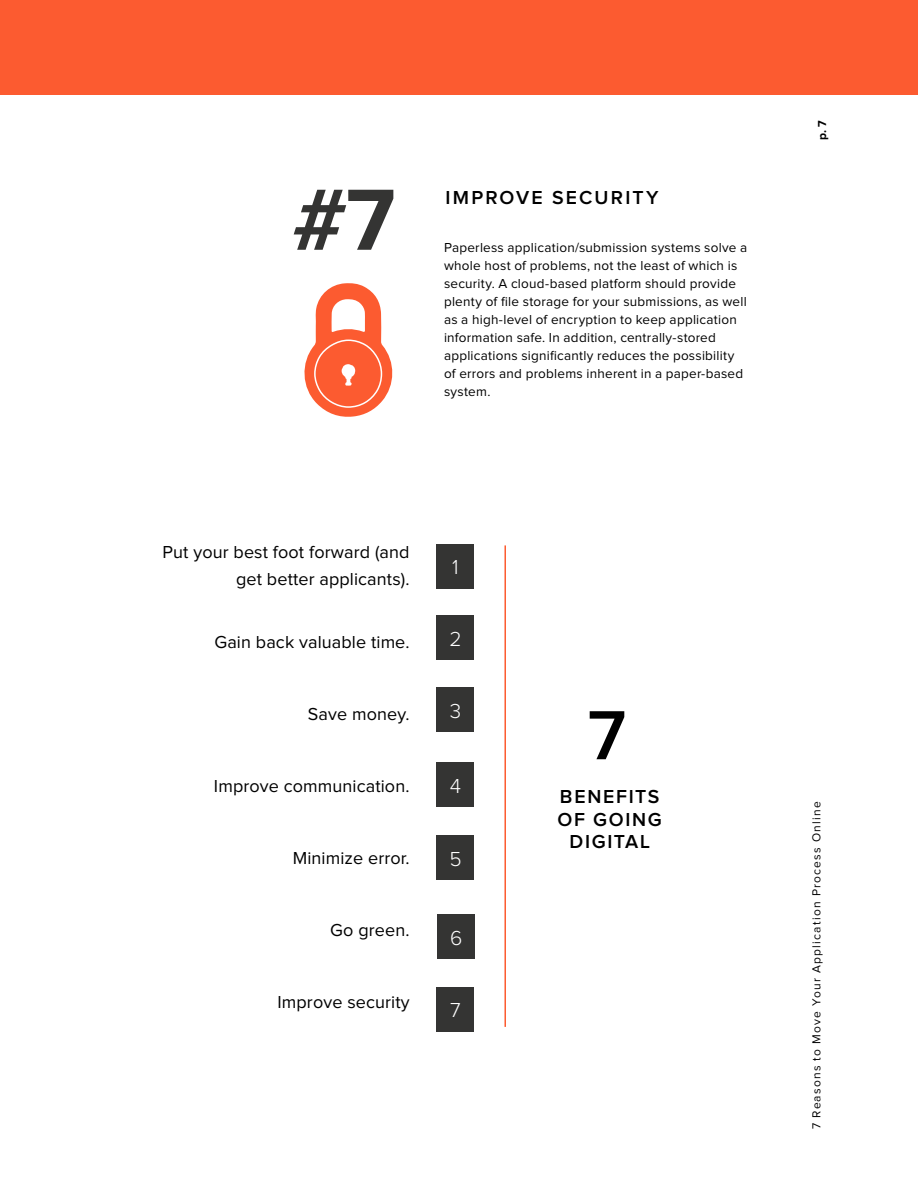
<style>
.page{position:relative;width:918px;height:1188px;background:#fff}
.page>*{position:absolute;margin:0;border:0;box-sizing:border-box;transform-origin:0 0}
.t1{font:700 90px "Proxima Nova";color:#343433}
.t2{font:600 72px "Proxima Nova";color:#000}
.t3{font:300 21px "Proxima Nova";color:#fff}
.t4{font:600 19.5px/22.5px "Proxima Nova";letter-spacing:.09em;color:#000;text-align:center}
.t5{font:600 19.5px "Proxima Nova";letter-spacing:.115em;color:#000}
.t6{font:18px/27px "Proxima Nova";letter-spacing:.005em;color:#000;text-align:right}
.t7{font:13.5px/18px "Proxima Nova";letter-spacing:.015em;color:#000}
.t8{font:12px "Proxima Nova";letter-spacing:.1em;color:#000}
.t9{font:700 12px "Proxima Nova";color:#000}
</style>
<div class="page">
<div style="left:0;top:0;width:918px;height:94px;background:#fc5b30"></div>
<div style="left:437px;top:544px;width:37px;height:44px;background:#343433"></div>
<div style="left:437px;top:615px;width:37px;height:45px;background:#343433"></div>
<div style="left:437px;top:687px;width:37px;height:45px;background:#343433"></div>
<div style="left:437px;top:762px;width:37px;height:45px;background:#343433"></div>
<div style="left:437px;top:836px;width:37px;height:44px;background:#343433"></div>
<div style="left:438px;top:914px;width:37px;height:45px;background:#343433"></div>
<div style="left:437px;top:987px;width:37px;height:44px;background:#343433"></div>
<hr style="left:504px;top:545px;width:2px;height:482px;background:#fc5b30">
<svg style="left:304px;top:283px;width:89px;height:134px"></svg>
<h1 class="t1" style="left:292px;top:179px;width:105px">#7</h1>
<h3 class="t5" style="left:446px;top:189px;width:215px">IMPROVE SECURITY</h3>
<p class="t7" style="left:444px;top:239px;width:305px">Paperless application/submission systems solve a whole host of problems, not the least of which is security. A cloud-based platform should provide plenty of file storage for your submissions, as well as a high-level of encryption to keep application information safe. In addition, centrally-stored applications significantly reduces the possibility of errors and problems inherent in a paper-based system.</p>
<h3 class="t6" style="left:163px;top:539px;width:249px">Put your best foot forward (and get better applicants).</h3>
<h3 class="t6" style="left:214px;top:629px;width:197px">Gain back valuable time.</h3>
<h3 class="t6" style="left:308px;top:701px;width:103px">Save money.</h3>
<h3 class="t6" style="left:214px;top:773px;width:197px">Improve communication.</h3>
<h3 class="t6" style="left:293px;top:845px;width:118px">Minimize error.</h3>
<h3 class="t6" style="left:330px;top:917px;width:81px">Go green.</h3>
<h3 class="t6" style="left:278px;top:989px;width:134px">Improve security</h3>
<h3 class="t3" style="left:452px;top:558px;width:8px">1</h3>
<h3 class="t3" style="left:449px;top:629px;width:14px">2</h3>
<h3 class="t3" style="left:450px;top:701px;width:13px">3</h3>
<h3 class="t3" style="left:450px;top:776px;width:13px">4</h3>
<h3 class="t3" style="left:449px;top:850px;width:14px">5</h3>
<h3 class="t3" style="left:450px;top:928px;width:14px">6</h3>
<h3 class="t3" style="left:450px;top:1001px;width:12px">7</h3>
<h2 class="t2" style="left:588px;top:702px;width:40px">7</h2>
<h3 class="t4" style="left:558px;top:786px;width:106px">BENEFITS<br>OF GOING<br>DIGITAL</h3>
<p class="t9" style="left:817px;top:140px;width:21px;rotate:-90deg">p. 7</p>
<p class="t8" style="left:811px;top:1129px;width:329px;rotate:-90deg">7 Reasons to Move Your Application Process Online</p>
</div>
